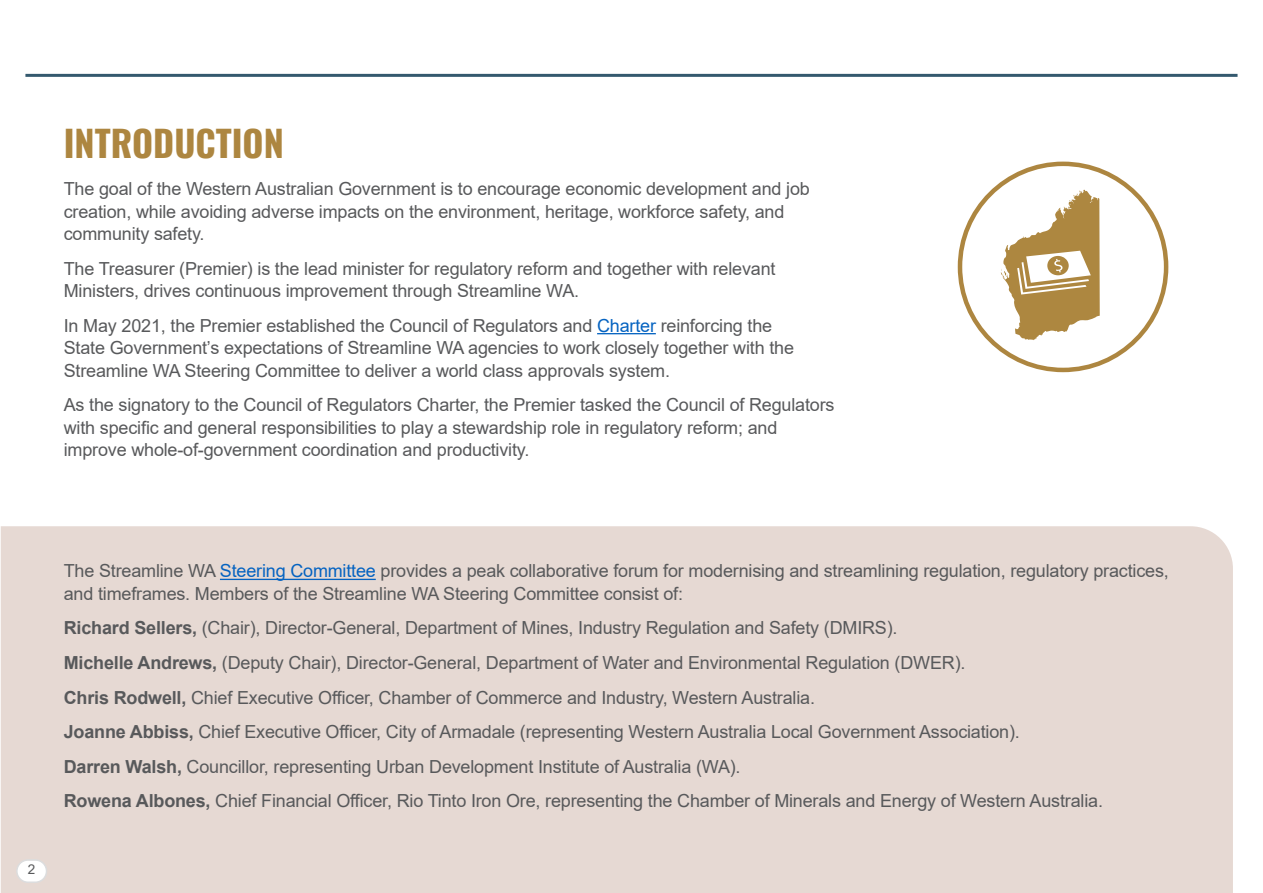
<style>
.page{position:relative;width:1263px;height:893px;background:#fff}
.page>*{position:absolute;margin:0;border:0;box-sizing:border-box;transform-origin:0 0}
.t1{font:36px "Oswald";color:#ad8640}
.t2{font:18px/22.5px "Arial";letter-spacing:-.01em;color:#58595b}
.t3{font:16.5px "Arial";color:#58595b}
.s1{color:#0563c1}
.s2{font-size:13.5px}
.s3{font-weight:700}
</style>
<div class="page">
<div style="left:1px;top:526px;width:1232px;height:367px;background:#e6d9d3"></div>
<hr style="left:25px;top:74px;width:1212px;height:3px;background:#34596e">
<div style="left:17px;top:860px;width:30px;height:22px;background:#fff;border-radius:11px"></div>
<div style="left:16px;top:859px;width:31px;height:24px;border:2px solid #dcddde;border-radius:11px"></div>
<hr style="left:597px;top:333px;width:59px;height:1px;background:#0563c1">
<hr style="left:220px;top:579px;width:156px;height:1px;background:#0563c1">
<svg style="left:1000px;top:190px;width:100px;height:150px"></svg>
<h1 class="t1" style="left:64px;top:111px;width:222px">INTRODUCTION</h1>
<p class="t2" style="left:64px;top:178px;width:748px">The goal of the Western Australian Government is to encourage economic development and job creation, while avoiding adverse impacts on the environment, heritage, workforce safety, and community safety.</p>
<p class="t2" style="left:64px;top:257px;width:713px">The Treasurer (Premier) is the lead minister for regulatory reform and together with relevant<br>Ministers, drives continuous improvement through Streamline WA.</p>
<p class="t2" style="left:64px;top:314px;width:732px">In May 2021, the Premier established the Council of Regulators and <span class="s1">Charter</span> reinforcing the<br>State Government’s expectations of Streamline WA agencies to work closely together with the<br>Streamline WA Steering Committee to deliver a world class approvals system.</p>
<p class="t2" style="left:64px;top:394px;width:772px">As the signatory to the Council of Regulators Charter, the Premier tasked the Council of Regulators with specific and general responsibilities to play a stewardship role in regulatory reform; and improve whole‑of‑government coordination and productivity.</p>
<p class="t3" style="left:27px;top:859px;width:11px">2<span class="s2">2</span></p>
<p class="t2" style="left:64px;top:560px;width:1106px">The Streamline WA <span class="s1">Steering Committee</span> provides a peak collaborative forum for modernising and streamlining regulation, regulatory practices, and timeframes. Members of the Streamline WA Steering Committee consist of:</p>
<p class="t2" style="left:64px;top:611px;width:1041px;line-height:34.5px"><span class="s3">Richard Sellers,</span> (Chair), Director-General, Department of Mines, Industry Regulation and Safety (DMIRS).<br><span class="s3">Michelle Andrews,</span> (Deputy Chair), Director-General, Department of Water and Environmental Regulation (DWER).<br><span class="s3">Chris Rodwell,</span> Chief Executive Officer, Chamber of Commerce and Industry, Western Australia.<br><span class="s3">Joanne Abbiss,</span> Chief Executive Officer, City of Armadale (representing Western Australia Local Government Association).<br><span class="s3">Darren Walsh,</span> Councillor, representing Urban Development Institute of Australia (WA).<br><span class="s3">Rowena Albones,</span> Chief Financial Officer, Rio Tinto Iron Ore, representing the Chamber of Minerals and Energy of Western Australia.</p>
</div>
